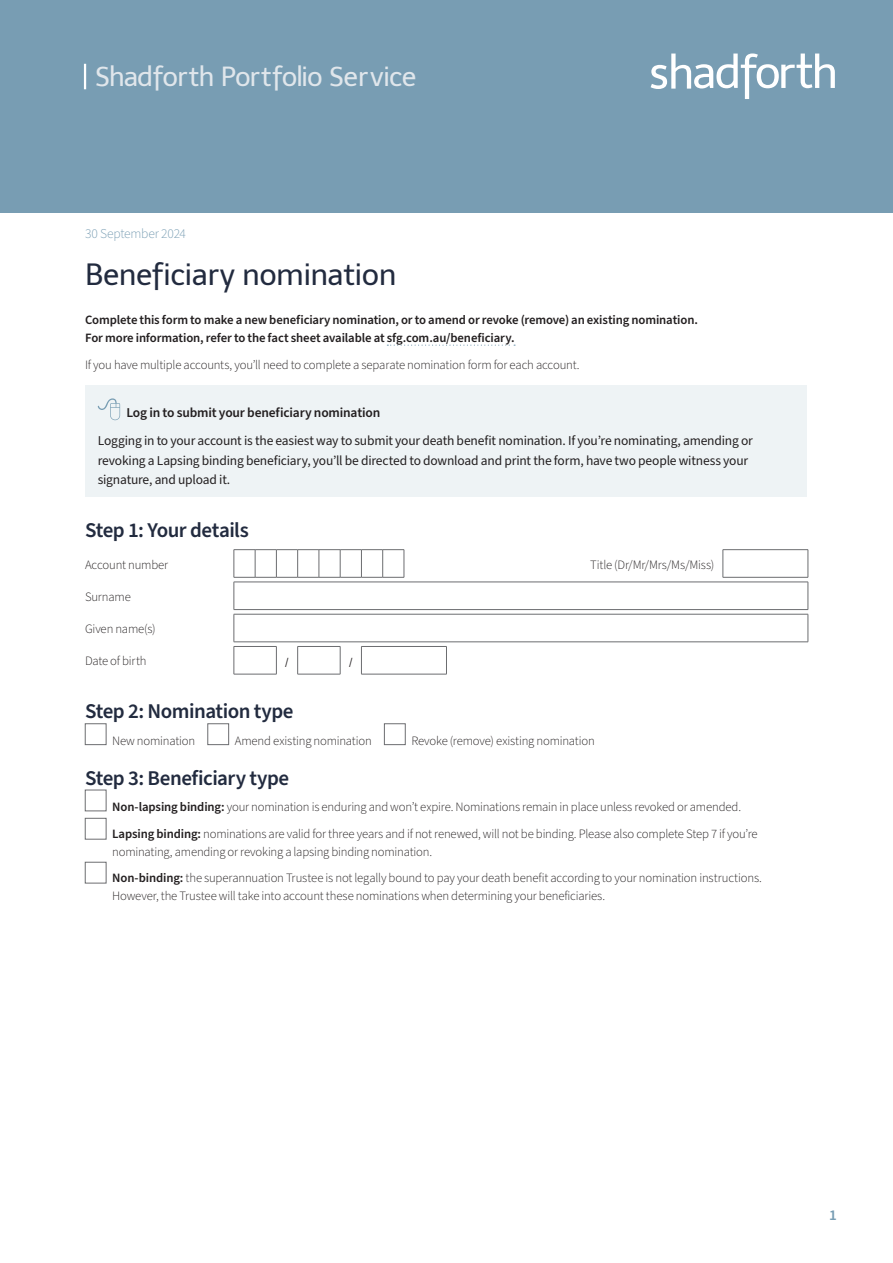
<style>
.page{position:relative;width:893px;height:1263px;background:#fff}
.page>*{position:absolute;margin:0;border:0;box-sizing:border-box;transform-origin:0 0}
._00A_Form_header{font:30px "Telex";letter-spacing:-.02em;color:#222b3f}
.t1{font:27px "Telex";letter-spacing:-.025em;color:#e0e6eb}
._01_Subhead_1{font:600 21px "Source Sans Pro";letter-spacing:-.025em;color:#222b3f}
.t2{font:600 15px "Source Sans Pro";color:#789db3}
._08_Callout_box_text_style{font:13.5px/19.5px "Source Sans Pro";letter-spacing:-.015em;color:#231f20}
._08_Callout_box_text_style-2{font:600 13.5px "Source Sans Pro";letter-spacing:-.01em;color:#231f20}
._05_Date{font:300 13.5px "Source Sans Pro";letter-spacing:-.015em;color:#789db3}
._07A_Form_body_copy{font:300 12.75px/18px "Source Sans Pro";letter-spacing:-.015em;color:#231f20}
._07A_Form_body_copy-2{font:600 12.75px/18px "Source Sans Pro";letter-spacing:-.01em;color:#231f20}
._07B_Form_box_title_copy{font:300 12.75px "Source Sans Pro";letter-spacing:-.015em;color:#231f20}
._07A_Form_body_copy-3{font:300 12.75px "Manrope";color:#231f20}
.s1{font-weight:600}
</style>
<div class="page">
<svg style="left:387px;top:345px;width:128px;height:1px"></svg>
<div style="left:85px;top:386px;width:721px;height:111px;background:#eef3f5"></div>
<svg style="left:98px;top:398px;width:22px;height:22px"></svg>
<hr style="left:234px;top:674px;width:43px;height:1px;background:#6c6d70">
<hr style="left:297px;top:674px;width:43px;height:1px;background:#6c6d70">
<svg style="left:233px;top:549px;width:576px;height:125px"></svg>
<hr style="left:361px;top:674px;width:86px;height:1px;background:#6c6d70">
<div style="left:85px;top:723px;width:21px;height:22px;background:#fff;border:1px solid #6c6d70"></div>
<div style="left:208px;top:723px;width:21px;height:22px;background:#fff;border:1px solid #6c6d70"></div>
<div style="left:384px;top:723px;width:21px;height:22px;background:#fff;border:1px solid #6c6d70"></div>
<div style="left:85px;top:790px;width:21px;height:21px;background:#fff;border:1px solid #6c6d70"></div>
<div style="left:85px;top:818px;width:21px;height:21px;background:#fff;border:1px solid #6c6d70"></div>
<div style="left:85px;top:862px;width:21px;height:21px;background:#fff;border:1px solid #6c6d70"></div>
<div style="left:0;top:0;width:893px;height:213px;background:#789db3"></div>
<svg style="left:651px;top:53px;width:184px;height:46px"></svg>
<hr style="left:84px;top:64px;width:2px;height:25px;background:#fff">
<h2 class="t1" style="left:95px;top:61px;width:323px">Shadforth Portfolio Service</h2>
<p class="_05_Date" style="left:85px;top:225px;width:102px">30 September 2024</p>
<p class="_00A_Form_header" style="left:85px;top:257px;width:313px">Beneficiary nomination</p>
<p class="_07A_Form_body_copy-2" style="left:85px;top:311px;width:614px">Complete this form to make a new beneficiary nomination, or to amend or revoke (remove) an existing nomination.<br>For more information, refer to the fact sheet available at sfg.com.au/beneficiary.</p>
<p class="_07A_Form_body_copy" style="left:85px;top:356px;width:496px">If you have multiple accounts, you’ll need to complete a separate nomination form for each account.</p>
<p class="_08_Callout_box_text_style-2" style="left:126px;top:404px;width:255px">Log in to submit your beneficiary nomination</p>
<p class="_08_Callout_box_text_style" style="left:98px;top:431px;width:657px">Logging in to your account is the easiest way to submit your death benefit nomination. If you’re nominating, amending or revoking a Lapsing binding beneficiary, you’ll be directed to download and print the form, have two people witness your signature, and upload it.</p>
<p class="_01_Subhead_1" style="left:85px;top:516px;width:165px">Step 1: Your details</p>
<p class="_07B_Form_box_title_copy" style="left:85px;top:556px;width:85px">Account number</p>
<p class="_07B_Form_box_title_copy" style="left:590px;top:556px;width:126px">Title (Dr/Mr/Mrs/Ms/Miss)</p>
<p class="_07B_Form_box_title_copy" style="left:85px;top:588px;width:47px">Surname</p>
<p class="_07B_Form_box_title_copy" style="left:85px;top:620px;width:72px">Given name(s)</p>
<p class="_07B_Form_box_title_copy" style="left:85px;top:652px;width:63px">Date of birth</p>
<p class="_07A_Form_body_copy-3" style="left:285px;top:653px;width:6px">/</p>
<p class="_07A_Form_body_copy-3" style="left:348px;top:653px;width:6px">/</p>
<p class="_01_Subhead_1" style="left:85px;top:697px;width:210px">Step 2: Nomination type</p>
<p class="_07A_Form_body_copy" style="left:112px;top:732px;width:85px">New nomination</p>
<p class="_07A_Form_body_copy" style="left:235px;top:732px;width:139px">Amend existing nomination</p>
<p class="_07A_Form_body_copy" style="left:411px;top:732px;width:185px">Revoke (remove) existing nomination</p>
<p class="_01_Subhead_1" style="left:85px;top:763px;width:206px">Step 3: Beneficiary type</p>
<p class="_07A_Form_body_copy" style="left:112px;top:798px;width:630px"><span class="s1">Non-lapsing binding:</span> your nomination is enduring and won’t expire. Nominations remain in place unless revoked or amended.</p>
<p class="_07A_Form_body_copy" style="left:112px;top:825px;width:647px"><span class="s1">Lapsing binding:</span> nominations are valid for three years and if not renewed, will not be binding. Please also complete Step 7 if you’re nominating, amending or revoking a lapsing binding nomination.</p>
<p class="_07A_Form_body_copy" style="left:112px;top:869px;width:651px"><span class="s1">Non-binding:</span> the superannuation Trustee is not legally bound to pay your death benefit according to your nomination instructions.<br>However, the Trustee will take into account these nominations when determining your beneficiaries.</p>
<p class="t2" style="left:829px;top:1204px;width:9px">1</p>
</div>
